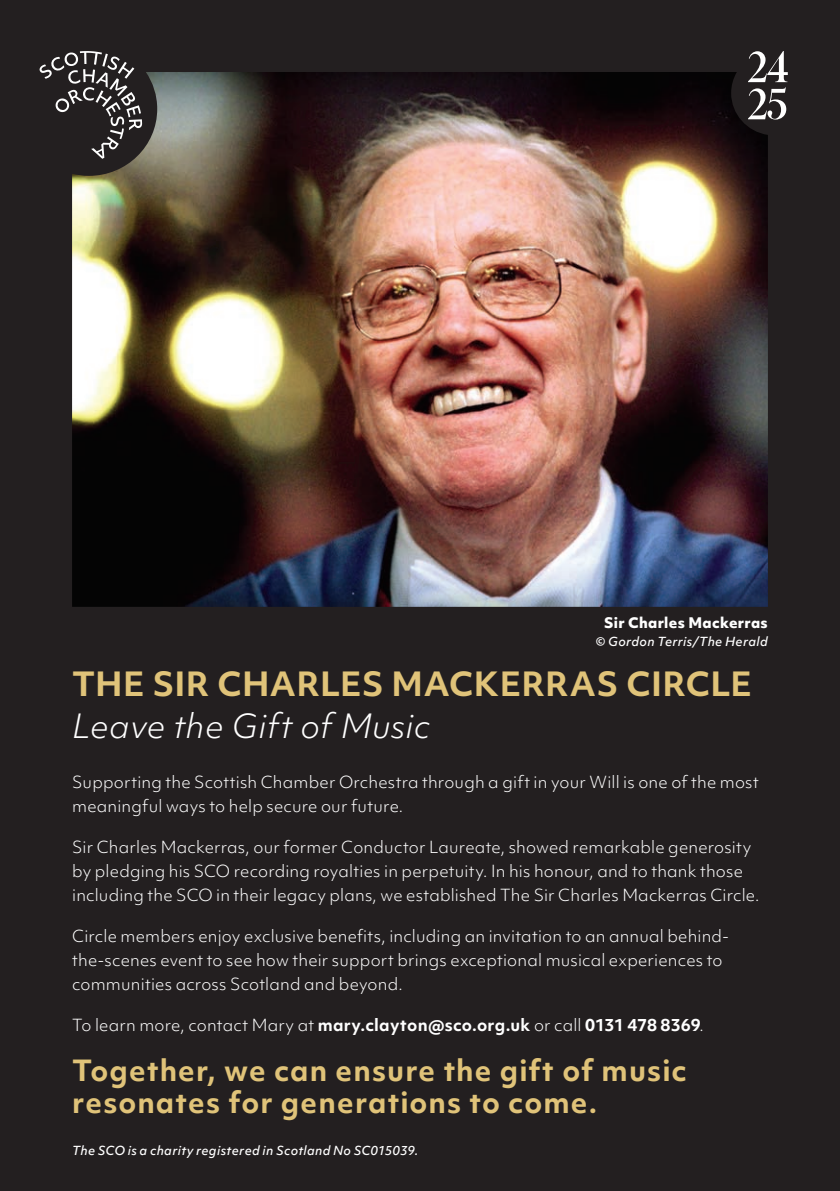
<style>
.page{position:relative;width:840px;height:1191px;background:#fff}
.page>*{position:absolute;margin:0;border:0;box-sizing:border-box;transform-origin:0 0}
.t1{font:700 32px/42px "Objektiv Mk 1";letter-spacing:.01em;color:#e0c379}
.t2{font:700 28px/32px "Objektiv Mk 1";letter-spacing:.04em;color:#e0c379}
.t3{font:300 16px/24px "Objektiv Mk 1";letter-spacing:.015em;color:#fff}
.t4{font:700 16px "Objektiv Mk 1";letter-spacing:.015em;color:#fff}
._5__Dates{font:800 14px "Objektiv Mk 1";letter-spacing:.025em;color:#fff}
._5__Dates-2{font:italic 500 12px "Objektiv Mk 1";letter-spacing:.025em;color:#fff}
.s1{font-weight:300;font-style:italic;color:#fff}
.s2{font-weight:300}
</style>
<div class="page">
<div style="left:0;top:0;width:839px;height:1191px;background:#231f20"></div>
<svg style="left:39px;top:51px;width:96px;height:62px"></svg>
<img style="left:72px;top:72px;width:695px;height:535px">
<svg style="left:747px;top:51px;width:40px;height:69px"></svg>
<p class="_5__Dates" style="left:604px;top:612px;width:165px">Sir Charles Mackerras</p>
<p class="_5__Dates-2" style="left:595px;top:633px;width:174px">© Gordon Terris/The Herald</p>
<p class="t1" style="left:72px;top:662px;width:681px">THE SIR CHARLES MACKERRAS CIRCLE<br><span class="s1">Leave the Gift of Music</span></p>
<p class="t3" style="left:72px;top:769px;width:687px">Supporting the Scottish Chamber Orchestra through a gift in your Will is one of the most meaningful ways to help secure our future.</p>
<p class="t3" style="left:72px;top:834px;width:688px">Sir Charles Mackerras, our former Conductor Laureate, showed remarkable generosity by pledging his SCO recording royalties in perpetuity. In his honour, and to thank those including the SCO in their legacy plans, we established The Sir Charles Mackerras Circle.</p>
<p class="t3" style="left:72px;top:923px;width:658px">Circle members enjoy exclusive benefits, including an invitation to an annual behind&shy;the-scenes event to see how their support brings exceptional musical experiences to communities across Scotland and beyond.</p>
<p class="t4" style="left:72px;top:1013px;width:632px"><span class="s2">To learn more, contact Mary at</span> mary.clayton@sco.org.uk <span class="s2">or call</span> 0131 478 8369<span class="s2">.</span></p>
<p class="t2" style="left:72px;top:1053px;width:615px">Together, we can ensure the gift of music resonates for generations to come.</p>
<p class="_5__Dates-2" style="left:72px;top:1142px;width:347px">The SCO is a charity registered in Scotland No SC015039.</p>
</div>
